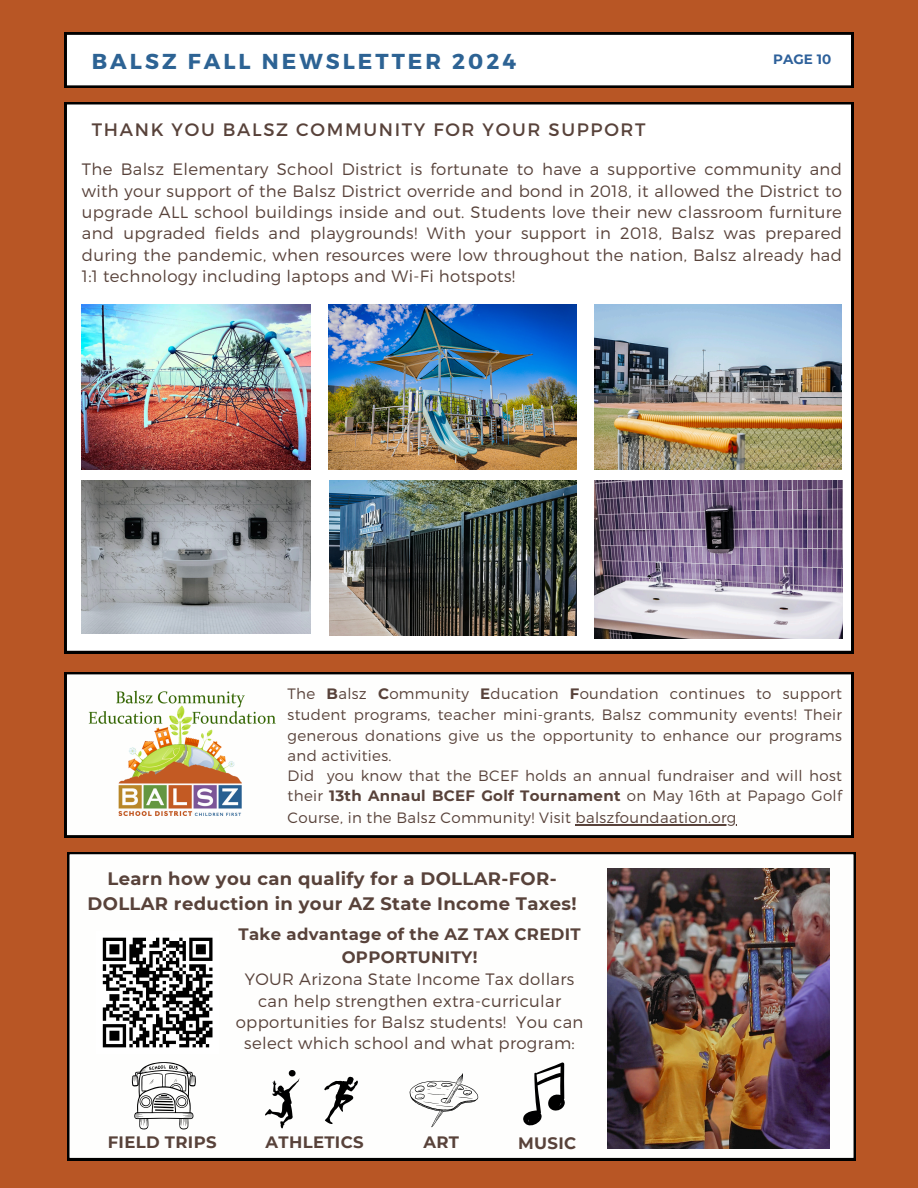
<style>
.page{position:relative;width:918px;height:1188px;background:#b85625}
.page>*{position:absolute;margin:0;border:0;box-sizing:border-box;transform-origin:0 0}
.t1{font:700 21.6px "Montserrat";letter-spacing:.14em;color:#2d6394}
.t2{font:700 18px/24.8px "Montserrat";letter-spacing:.02em;color:#58423a;text-align:center}
.t3{font:18px "Montserrat";letter-spacing:.095em;color:#58423a}
.t4{font:300 16.5px/21.3px "Montserrat";letter-spacing:.02em;color:#58423a;text-align:justify}
.t5{font:700 16.5px "Montserrat";letter-spacing:.02em;color:#58423a}
.t6{font:300 15px/20.7px "Montserrat";letter-spacing:.02em;color:#58423a}
.t7{font:700 13.5px "Montserrat";color:#2e619b}
.s1{font-weight:700}
</style>
<div class="page">
<svg style="left:65px;top:33px;width:788px;height:55px;background:#e9e9e9"></svg>
<div style="left:65px;top:102px;width:788px;height:551px;background:#fff"></div>
<img style="left:594px;top:304px;width:248px;height:166px">
<img style="left:82px;top:481px;width:228px;height:153px">
<img style="left:330px;top:481px;width:246px;height:155px">
<img style="left:82px;top:304px;width:228px;height:166px">
<img style="left:328px;top:304px;width:249px;height:166px">
<img style="left:595px;top:481px;width:247px;height:157px">
<div style="left:65px;top:672px;width:788px;height:165px;background:#fefefd"></div>
<img style="left:65px;top:682px;width:230px;height:133px">
<div style="left:67px;top:852px;width:789px;height:308px;background:#fefefd"></div>
<img style="left:607px;top:869px;width:223px;height:280px">
<div style="left:96px;top:931px;width:123px;height:123px;background:#fff"></div>
<svg style="left:102px;top:937px;width:111px;height:111px"></svg>
<svg style="left:522px;top:1062px;width:43px;height:64px;background:#b2b2b1"></svg>
<svg style="left:132px;top:1062px;width:64px;height:68px;background:#c7c7c6"></svg>
<svg style="left:410px;top:1073px;width:68px;height:54px;background:#e5e5e4"></svg>
<img style="left:266px;top:1070px;width:34px;height:60px">
<svg style="left:324px;top:1077px;width:34px;height:47px;background:#b2b2b2"></svg>
<hr style="left:576px;top:824px;width:161px;height:1px;background:#58423a">
<p class="t1" style="left:92px;top:47px;width:426px">BALSZ FALL NEWSLETTER 2024</p>
<h6 class="t7" style="left:773px;top:51px;width:59px">PAGE 10</h6>
<h4 class="t3" style="left:92px;top:118px;width:555px">THANK YOU BALSZ COMMUNITY FOR YOUR SUPPORT</h4>
<p class="t4" style="left:82px;top:158px;width:762px">The Balsz Elementary School District is fortunate to have a supportive community and with your support of the Balsz District override and bond in 2018, it allowed the District to upgrade ALL school buildings inside and out. Students love their new classroom furniture and upgraded fields and playgrounds! With your support in 2018, Balsz was prepared during the pandemic, when resources were low throughout the nation, Balsz already had 1:1 technology including laptops and Wi-Fi hotspots!</p>
<p class="t6" style="left:288px;top:683px;width:556px">The <span class="s1">B</span>alsz <span class="s1">C</span>ommunity <span class="s1">E</span>ducation <span class="s1">F</span>oundation continues to support student programs, teacher mini-grants, Balsz community events! Their generous donations give us the opportunity to enhance our programs and activities.<br>Did you know that the BCEF holds an annual fundraiser and will host their <span class="s1">13th Annaul BCEF Golf Tournament</span> on May 16th at Papago Golf Course, in the Balsz Community! Visit balszfoundaation.org</p>
<p class="t2" style="left:88px;top:867px;width:491px">Learn how you can qualify for a DOLLAR-FOR-<br>DOLLAR reduction in your AZ State Income Taxes!</p>
<p class="t4" style="left:236px;top:923px;width:349px;line-height:21.9px;text-align:center"><span class="s1">Take advantage of the AZ TAX CREDIT OPPORTUNITY!<br></span>YOUR Arizona State Income Tax dollars can help strengthen extra-curricular opportunities for Balsz students! You can select which school and what program:</p>
<p class="t5" style="left:108px;top:1132px;width:110px">FIELD TRIPS</p>
<p class="t5" style="left:266px;top:1132px;width:100px">ATHLETICS</p>
<p class="t5" style="left:424px;top:1132px;width:37px">ART</p>
<p class="t5" style="left:518px;top:1133px;width:60px">MUSIC</p>
</div>
